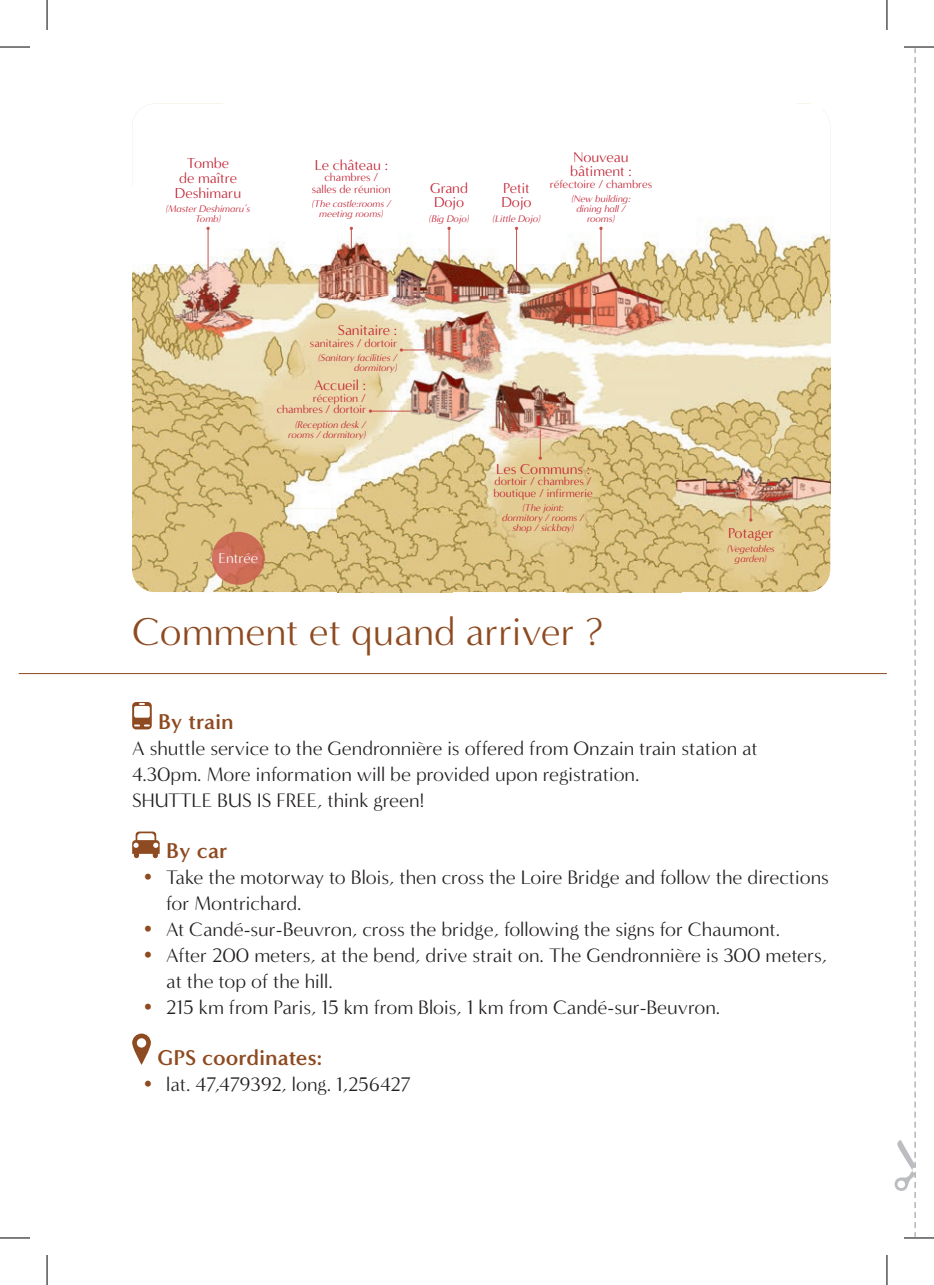
<style>
.page{position:relative;width:934px;height:1285px;background:#fff}
.page>*{position:absolute;margin:0;border:0;box-sizing:border-box;transform-origin:0 0}
.t1{font:40px "Minerva Modern";color:#8e4a20}
.t2{font:700 22px "Minerva Modern";color:#8e4a20}
.t3{font:20px/26px "Minerva Modern";color:#231f20}
.t4{font:14.8px/14.8px "Minerva Modern";color:#c11f30}
.t5{font:14.8px "Minerva Modern";color:#fff}
.t6{font:11.4px/11.4px "Minerva Modern";color:#c11f30;text-align:center}
.t7{font:italic 9.8px/9.8px "Minerva Modern";color:#c11f30;text-align:center}
</style>
<div class="page">
<hr style="left:19px;top:673px;width:867px;height:1px;background:#8e4a20">
<svg style="left:132px;top:702px;width:20px;height:27px"></svg>
<svg style="left:132px;top:831px;width:28px;height:27px"></svg>
<svg style="left:132px;top:1033px;width:19px;height:32px"></svg>
<svg style="left:132px;top:104px;width:697px;height:488px"></svg>
<div style="left:719px;top:104px;width:102px;height:90px;background:#fff"></div>
<hr style="left:0;top:47px;width:30px;height:1px;background:#000">
<hr style="left:0;top:1237px;width:30px;height:1px;background:#000">
<hr style="left:47px;top:0;width:1px;height:30px;background:#000">
<hr style="left:47px;top:1255px;width:1px;height:30px;background:#000">
<hr style="left:886px;top:0;width:1px;height:30px;background:#000">
<hr style="left:886px;top:1255px;width:1px;height:30px;background:#000">
<svg style="left:904px;top:47px;width:30px;height:1191px"></svg>
<p class="t4" style="left:175px;top:156px;width:68px;text-align:center">Tombe<br>de maître<br>Deshimaru</p>
<p class="t7" style="left:166px;top:204px;width:86px">(Master Deshimaru’s<br>Tomb)</p>
<p class="t4" style="left:314px;top:158px;width:75px">Le château :</p>
<p class="t6" style="left:311px;top:172px;width:81px">chambres / salles de réunion</p>
<p class="t7" style="left:312px;top:199px;width:80px">(The castle:rooms / meeting rooms)</p>
<p class="t4" style="left:430px;top:180px;width:39px">Grand<br>Dojo</p>
<p class="t7" style="left:429px;top:214px;width:42px">(Big Dojo)</p>
<p class="t4" style="left:501px;top:180px;width:32px">Petit<br>Dojo</p>
<p class="t7" style="left:492px;top:214px;width:49px">(Little Dojo)</p>
<p class="t4" style="left:570px;top:149px;width:63px">Nouveau bâtiment :</p>
<p class="t6" style="left:549px;top:178px;width:104px">réfectoire / chambres</p>
<p class="t7" style="left:571px;top:194px;width:61px">(New building: dining hall / rooms)</p>
<p class="t4" style="left:338px;top:323px;width:61px">Sanitaire :</p>
<p class="t6" style="left:310px;top:337px;width:89px">sanitaires / dortoir</p>
<p class="t7" style="left:318px;top:353px;width:80px;text-align:right">(Sanitary facilities / dormitory)</p>
<p class="t4" style="left:314px;top:378px;width:53px">Accueil :</p>
<p class="t6" style="left:276px;top:392px;width:91px;text-align:right">réception / chambres / dortoir</p>
<p class="t7" style="left:288px;top:420px;width:79px;text-align:right">(Reception desk / rooms / dormitory)</p>
<p class="t4" style="left:496px;top:461px;width:95px">Les Communs :</p>
<p class="t6" style="left:493px;top:476px;width:101px;text-align:left">dortoir / chambres / boutique / infirmerie</p>
<p class="t7" style="left:502px;top:503px;width:83px">(The joint: dormitory / rooms / shop / sickbay)</p>
<p class="t4" style="left:727px;top:525px;width:47px">Potager</p>
<p class="t7" style="left:726px;top:544px;width:49px">(Vegetables</p>
<p class="t5" style="left:218px;top:550px;width:41px">Entrée</p>
<p class="t7" style="left:734px;top:554px;width:33px">garden)</p>
<h1 class="t1" style="left:132px;top:608px;width:472px">Comment et quand arriver ?</h1>
<p class="t2" style="left:158px;top:709px;width:77px">By train</p>
<p class="t3" style="left:132px;top:736px;width:627px">A shuttle service to the Gendronnière is offered from Onzain train station at<br>4.30pm. More information will be provided upon registration.<br>SHUTTLE BUS IS FREE, think green!</p>
<p class="t2" style="left:166px;top:837px;width:63px">By car</p>
<p class="t3" style="left:166px;top:864px;width:664px">Take the motorway to Blois, then cross the Loire Bridge and follow the directions for Montrichard.<br>At Candé-sur-Beuvron, cross the bridge, following the signs for Chaumont.<br>After 200 meters, at the bend, drive strait on. The Gendronnière is 300 meters, at the top of the hill.<br>215 km from Paris, 15 km from Blois, 1 km from Candé-sur-Beuvron.</p>
<p class="t2" style="left:157px;top:1044px;width:166px">GPS coordinates:</p>
<p class="t3" style="left:166px;top:1071px;width:246px">lat. 47,479392, long. 1,256427</p>
</div>
